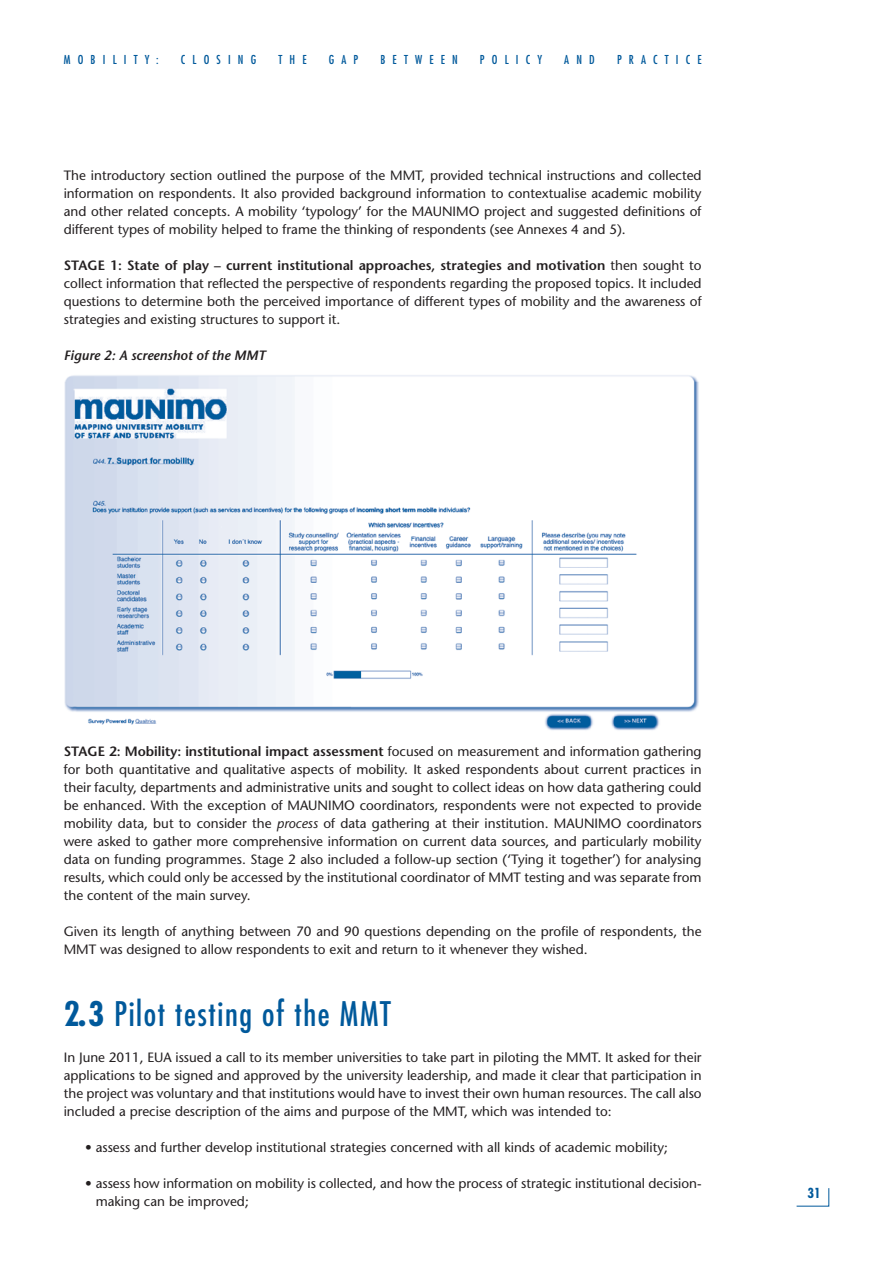
<style>
.page{position:relative;width:893px;height:1263px;background:#fff}
.page>*{position:absolute;margin:0;border:0;box-sizing:border-box;transform-origin:0 0}
.t1{font:condensed 33px "Futura Std";letter-spacing:.05em;color:#00599b}
.t2{font:13.5px/18px "Stone Sans";color:#231f20;text-align:justify}
.t3{font:italic 600 13.5px "Stone Sans";color:#231f20}
.t4{font:700 condensed 13.5px "Futura Std";color:#00599b}
.t5{font:condensed 12px "Futura Std";letter-spacing:.6em;color:#00599b}
.s1{font-weight:600}
.s2{font-style:italic}
.s3{font-weight:700}
</style>
<div class="page">
<svg style="left:796px;top:1188px;width:34px;height:19px"></svg>
<img style="left:64px;top:375px;width:635px;height:355px">
<p class="t5" style="left:64px;top:52px;width:96px">MOBILITY:</p>
<p class="t5" style="left:181px;top:52px;width:77px">CLOSING</p>
<p class="t5" style="left:278px;top:52px;width:30px">THE</p>
<p class="t5" style="left:329px;top:52px;width:31px">GAP</p>
<p class="t5" style="left:380px;top:52px;width:79px">BETWEEN</p>
<p class="t5" style="left:480px;top:52px;width:64px">POLICY</p>
<p class="t5" style="left:564px;top:52px;width:32px">AND</p>
<p class="t5" style="left:617px;top:52px;width:86px">PRACTICE</p>
<p class="t2" style="left:64px;top:166px;width:639px">The introductory section outlined the purpose of the MMT, provided technical instructions and collected information on respondents. It also provided background information to contextualise academic mobility and other related concepts. A mobility ‘typology’ for the MAUNIMO project and suggested definitions of different types of mobility helped to frame the thinking of respondents (see Annexes 4 and 5).</p>
<p class="t2" style="left:64px;top:256px;width:639px"><span class="s1">STAGE 1: State of play – current institutional approaches, strategies and motivation</span> then sought to collect information that reflected the perspective of respondents regarding the proposed topics. It included questions to determine both the perceived importance of different types of mobility and the awareness of strategies and existing structures to support it.</p>
<p class="t3" style="left:64px;top:347px;width:203px">Figure 2: A screenshot of the MMT</p>
<p class="t2" style="left:64px;top:742px;width:639px"><span class="s1">STAGE 2: Mobility: institutional impact assessment</span> focused on measurement and information gathering for both quantitative and qualitative aspects of mobility. It asked respondents about current practices in their faculty, departments and administrative units and sought to collect ideas on how data gathering could be enhanced. With the exception of MAUNIMO coordinators, respondents were not expected to provide mobility data, but to consider the <span class="s2">process</span> of data gathering at their institution. MAUNIMO coordinators were asked to gather more comprehensive information on current data sources, and particularly mobility data on funding programmes. Stage 2 also included a follow-up section (‘Tying it together’) for analysing results, which could only be accessed by the institutional coordinator of MMT testing and was separate from the content of the main survey.</p>
<p class="t2" style="left:64px;top:922px;width:639px">Given its length of anything between 70 and 90 questions depending on the profile of respondents, the<br>MMT was designed to allow respondents to exit and return to it whenever they wished.</p>
<h1 class="t1" style="left:64px;top:994px;width:329px"><span class="s3">2.3</span> Pilot testing of the MMT</h1>
<p class="t2" style="left:64px;top:1048px;width:639px">In June 2011, EUA issued a call to its member universities to take part in piloting the MMT. It asked for their applications to be signed and approved by the university leadership, and made it clear that participation in the project was voluntary and that institutions would have to invest their own human resources. The call also included a precise description of the aims and purpose of the MMT, which was intended to:</p>
<p class="t2" style="left:85px;top:1138px;width:584px">• assess and further develop institutional strategies concerned with all kinds of academic mobility;</p>
<p class="t2" style="left:96px;top:1174px;width:607px;text-indent:-11px">• assess how information on mobility is collected, and how the process of strategic institutional decision&shy;making can be improved;</p>
<p class="t4" style="left:807px;top:1185px;width:15px">31</p>
</div>
